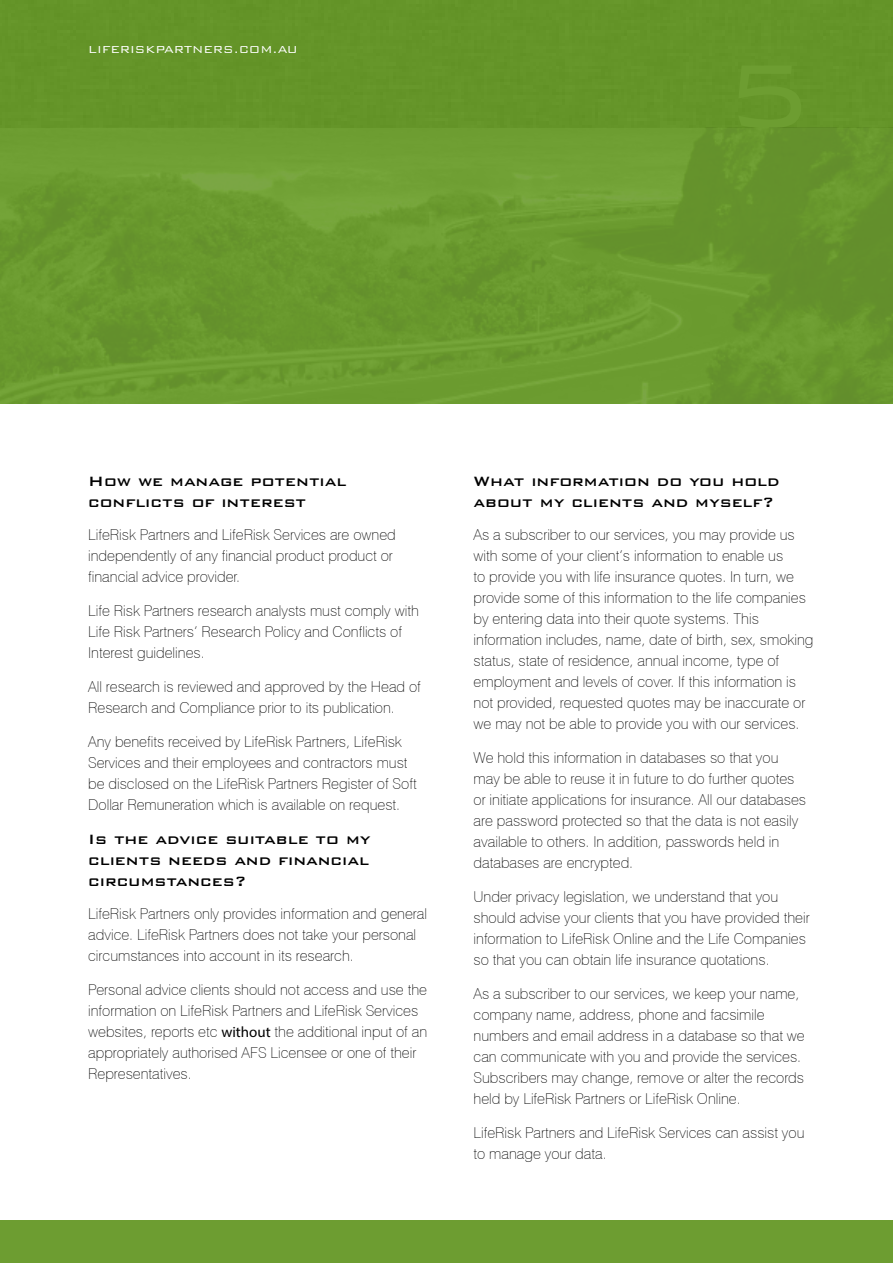
<style>
.page{position:relative;width:893px;height:1263px;background:#fff}
.page>*{position:absolute;margin:0;border:0;box-sizing:border-box;transform-origin:0 0}
.t1{font:500 18px/21px "Bank Gothic BT";color:#000}
.t2{font:100 15px/21px "Swiss 721 BT";color:#000}
.t3{font:300 13.5px "Bank Gothic BT";color:#fff}
.s1{font-family:"Myriad Pro";font-weight:400}
</style>
<div class="page">
<img style="left:0;top:0;width:893px;height:404px">
<div style="left:0;top:1220px;width:893px;height:43px;background:#6d9d31"></div>
<p class="t3" style="left:88px;top:42px;width:211px">LIFERISKPARTNERS.COM.AU</p>
<p class="t1" style="left:88px;top:470px;width:260px">How we manage potential conflicts of interest</p>
<p class="t2" style="left:88px;top:524px;width:309px">LifeRisk Partners and LifeRisk Services are owned independently of any financial product product or financial advice provider.</p>
<p class="t2" style="left:88px;top:600px;width:332px">Life Risk Partners research analysts must comply with<br>Life Risk Partners’ Research Policy and Conflicts of<br>Interest guidelines.</p>
<p class="t2" style="left:88px;top:676px;width:334px">All research is reviewed and approved by the Head of<br>Research and Compliance prior to its publication.</p>
<p class="t2" style="left:88px;top:731px;width:330px">Any benefits received by LifeRisk Partners, LifeRisk Services and their employees and contractors must be disclosed on the LifeRisk Partners Register of Soft Dollar Remuneration which is available on request.</p>
<p class="t1" style="left:88px;top:828px;width:284px;text-align:justify">Is the advice suitable to my clients needs and financial circumstances?</p>
<p class="t2" style="left:88px;top:903px;width:340px">LifeRisk Partners only provides information and general advice. LifeRisk Partners does not take your personal circumstances into account in its research.</p>
<p class="t2" style="left:88px;top:979px;width:340px">Personal advice clients should not access and use the information on LifeRisk Partners and LifeRisk Services websites, reports etc <span class="s1">without</span> the additional input of an appropriately authorised AFS Licensee or one of their Representatives.</p>
<p class="t1" style="left:474px;top:470px;width:308px">What information do you hold about my clients and myself?</p>
<p class="t2" style="left:474px;top:524px;width:341px">As a subscriber to our services, you may provide us with some of your client’s information to enable us<br>to provide you with life insurance quotes. In turn, we provide some of this information to the life companies by entering data into their quote systems. This information includes, name, date of birth, sex, smoking status, state of residence, annual income, type of employment and levels of cover. If this information is not provided, requested quotes may be inaccurate or we may not be able to provide you with our services.</p>
<p class="t2" style="left:474px;top:747px;width:334px">We hold this information in databases so that you may be able to reuse it in future to do further quotes or initiate applications for insurance. All our databases are password protected so that the data is not easily available to others. In addition, passwords held in databases are encrypted.</p>
<p class="t2" style="left:474px;top:886px;width:338px">Under privacy legislation, we understand that you should advise your clients that you have provided their information to LifeRisk Online and the Life Companies so that you can obtain life insurance quotations.</p>
<p class="t2" style="left:474px;top:983px;width:333px">As a subscriber to our services, we keep your name, company name, address, phone and facsimile numbers and email address in a database so that we can communicate with you and provide the services.<br>Subscribers may change, remove or alter the records held by LifeRisk Partners or LifeRisk Online.</p>
<p class="t2" style="left:474px;top:1121px;width:332px">LifeRisk Partners and LifeRisk Services can assist you to manage your data.</p>
</div>
